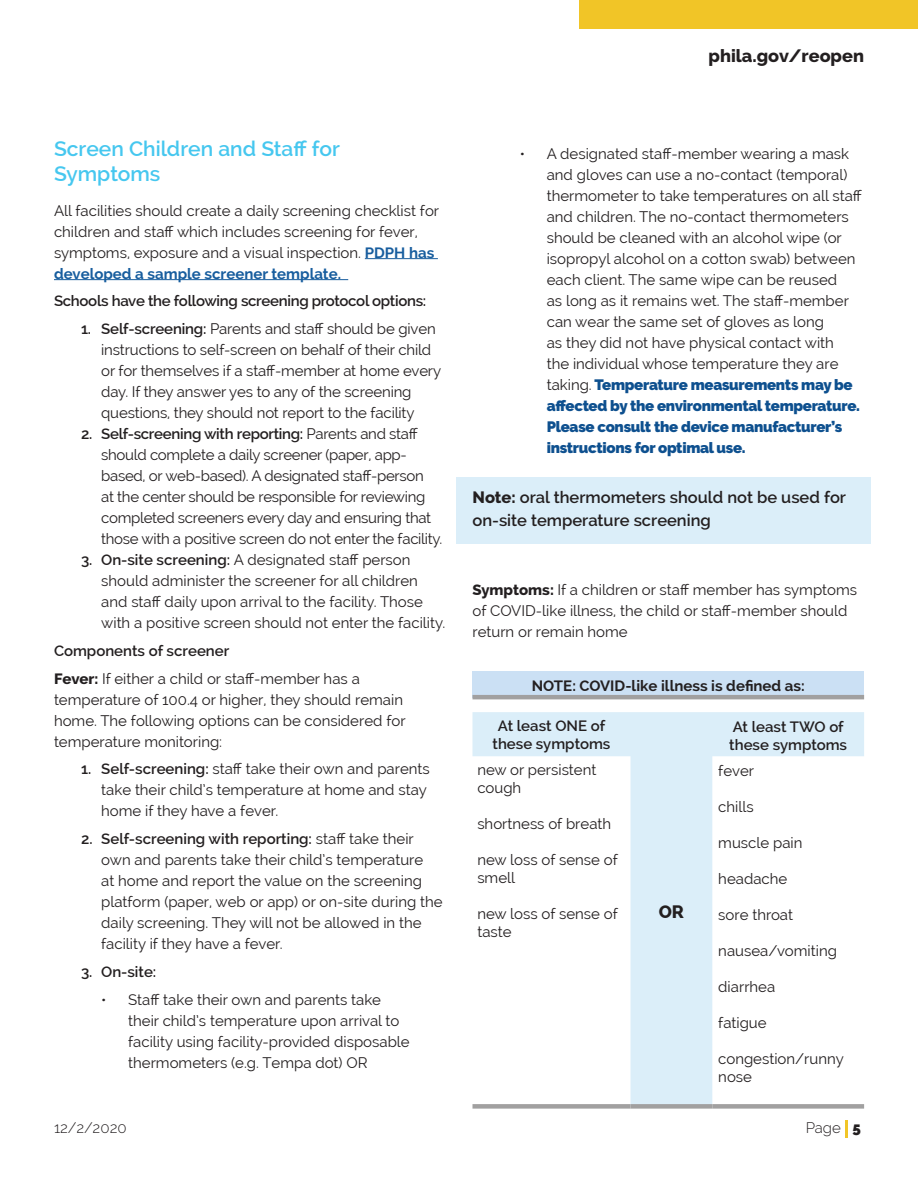
<style>
.page{position:relative;width:918px;height:1188px;background:#fff}
.page>*{position:absolute;margin:0;border:0;box-sizing:border-box;transform-origin:0 0}
.t1{font:600 21px/25.2px "Raleway";color:#46c7ef}
.t2{font:800 18px "Raleway";color:#231f20}
.t3{font:600 16.5px/22.5px "Raleway";color:#231f20}
.t4{font:15px/21px "Raleway";color:#231f20}
.t5{font:15px/21px "Raleway";letter-spacing:-.02em;color:#231f20}
.t6{font:600 15px/18px "Raleway";letter-spacing:-.005em;color:#231f20;text-align:center}
.t7{font:700 15px "Raleway";color:#231f20}
.t8{font:300 15px "Raleway";color:#231f20}
.s1{font-weight:700;color:#175d9e}
.s2{font-weight:600}
.s3{font-weight:800}
.s4{font-weight:900;color:#0e508f}
.s5{font-weight:900}
</style>
<div class="page">
<div style="left:579px;top:0;width:339px;height:28px;background:#f1c527"></div>
<hr style="left:845px;top:1120px;width:3px;height:17px;background:#f1c527">
<div style="left:456px;top:477px;width:414px;height:67px;background:#dbeef9"></div>
<hr style="left:365px;top:258px;width:73px;height:1px;background:#175d9e">
<hr style="left:54px;top:279px;width:294px;height:1px;background:#175d9e">
<div style="left:472px;top:671px;width:392px;height:26px;background:#cbe0f4"></div>
<hr style="left:472px;top:695px;width:392px;height:4px;background:#a1a0a0">
<svg style="left:472px;top:712px;width:392px;height:392px"></svg>
<div style="left:472px;top:1104px;width:159px;height:5px;background:#a1a0a0"></div>
<div style="left:712px;top:1104px;width:152px;height:5px;background:#a1a0a0"></div>
<div style="left:631px;top:1104px;width:81px;height:5px;background:#a1a0a0"></div>
<p class="t2" style="left:709px;top:46px;width:157px">phila.gov/reopen</p>
<p class="t1" style="left:54px;top:136px;width:288px">Screen Children and Staff for<br>Symptoms</p>
<p class="t4" style="left:54px;top:200px;width:387px">All facilities should create a daily screening checklist for children and staff which includes screening for fever, symptoms, exposure and a visual inspection. <span class="s1">PDPH has developed a sample screener template.</span></p>
<p class="t6" style="left:54px;top:292px;width:374px">Schools have the following screening protocol options:</p>
<p class="t4" style="left:101px;top:318px;width:341px;text-indent:-20px"><span class="s2">1. Self-screening:</span> Parents and staff should be given instructions to self-screen on behalf of their child or for themselves if a staff-member at home every day. If they answer yes to any of the screening questions, they should not report to the facility</p>
<p class="t5" style="left:101px;top:423px;width:343px;text-indent:-20px"><span class="s2">2. Self-screening with reporting:</span> Parents and staff should complete a daily screener (paper, app&shy;based, or web-based). A designated staff-person<br>at the center should be responsible for reviewing completed screeners every day and ensuring that those with a positive screen do not enter the facility.</p>
<p class="t4" style="left:101px;top:549px;width:346px;text-indent:-20px"><span class="s2">3. On-site screening:</span> A designated staff person should administer the screener for all children and staff daily upon arrival to the facility. Those with a positive screen should not enter the facility.</p>
<p class="t6" style="left:54px;top:642px;width:177px">Components of screener</p>
<p class="t4" style="left:54px;top:668px;width:353px"><span class="s3">Fever:</span> If either a child or staff-member has a temperature of 100.4 or higher, they should remain home. The following options can be considered for temperature monitoring:</p>
<p class="t4" style="left:101px;top:758px;width:330px;text-indent:-20px"><span class="s2">1. Self-screening:</span> staff take their own and parents take their child’s temperature at home and stay home if they have a fever.</p>
<p class="t4" style="left:101px;top:828px;width:343px;text-indent:-20px"><span class="s2">2. Self-screening with reporting:</span> staff take their own and parents take their child’s temperature<br>at home and report the value on the screening platform (paper, web or app) or on-site during the daily screening. They will not be allowed in the facility if they have a fever.</p>
<p class="t6" style="left:81px;top:963px;width:77px">3. On-site:</p>
<p class="t4" style="left:128px;top:989px;width:283px;text-indent:-27px">• Staff take their own and parents take their child’s temperature upon arrival to facility using facility-provided disposable thermometers (e.g. Tempa dot) OR</p>
<p class="t4" style="left:547px;top:143px;width:317px;text-indent:-27px">• A designated staff-member wearing a mask and gloves can use a no-contact (temporal) thermometer to take temperatures on all staff and children. The no-contact thermometers should be cleaned with an alcohol wipe (or isopropyl alcohol on a cotton swab) between each client. The same wipe can be reused<br>as long as it remains wet. The staff-member can wear the same set of gloves as long<br>as they did not have physical contact with<br>the individual whose temperature they are taking. <span class="s4">Temperature measurements may be affected by the environmental temperature.<br>Please consult the device manufacturer’s instructions for optimal use.</span></p>
<p class="t3" style="left:472px;top:486px;width:375px"><span class="s3">Note:</span> oral thermometers should not be used for on-site temperature screening</p>
<p class="t4" style="left:472px;top:580px;width:386px"><span class="s3">Symptoms:</span> If a children or staff member has symptoms of COVID-like illness, the child or staff-member should return or remain home</p>
<p class="t7" style="left:532px;top:677px;width:275px">NOTE: COVID-like illness is defined as:</p>
<p class="t6" style="left:493px;top:717px;width:119px">At least ONE of these symptoms</p>
<p class="t6" style="left:729px;top:718px;width:119px;text-align:left">At least TWO of these symptoms</p>
<p class="t4" style="left:477px;top:761px;width:121px;line-height:18px">new or persistent cough</p>
<p class="t4" style="left:477px;top:813px;width:135px">shortness of breath</p>
<p class="t4" style="left:477px;top:851px;width:142px;line-height:18px">new loss of sense of smell</p>
<p class="t4" style="left:477px;top:905px;width:142px;line-height:18px">new loss of sense of taste</p>
<p class="t2" style="left:659px;top:901px;width:27px">OR</p>
<p class="t4" style="left:718px;top:761px;width:37px">fever</p>
<p class="t4" style="left:718px;top:797px;width:37px">chills</p>
<p class="t4" style="left:718px;top:833px;width:86px">muscle pain</p>
<p class="t4" style="left:718px;top:869px;width:71px">headache</p>
<p class="t4" style="left:718px;top:905px;width:76px">sore throat</p>
<p class="t4" style="left:718px;top:941px;width:120px">nausea/vomiting</p>
<p class="t4" style="left:718px;top:977px;width:59px">diarrhea</p>
<p class="t4" style="left:718px;top:1013px;width:50px">fatigue</p>
<p class="t4" style="left:718px;top:1050px;width:127px;line-height:18px">congestion/runny nose</p>
<p class="t8" style="left:54px;top:1119px;width:74px">12/2/2020</p>
<p class="t8" style="left:806px;top:1119px;width:57px">Page <span class="s5">5</span></p>
</div>
